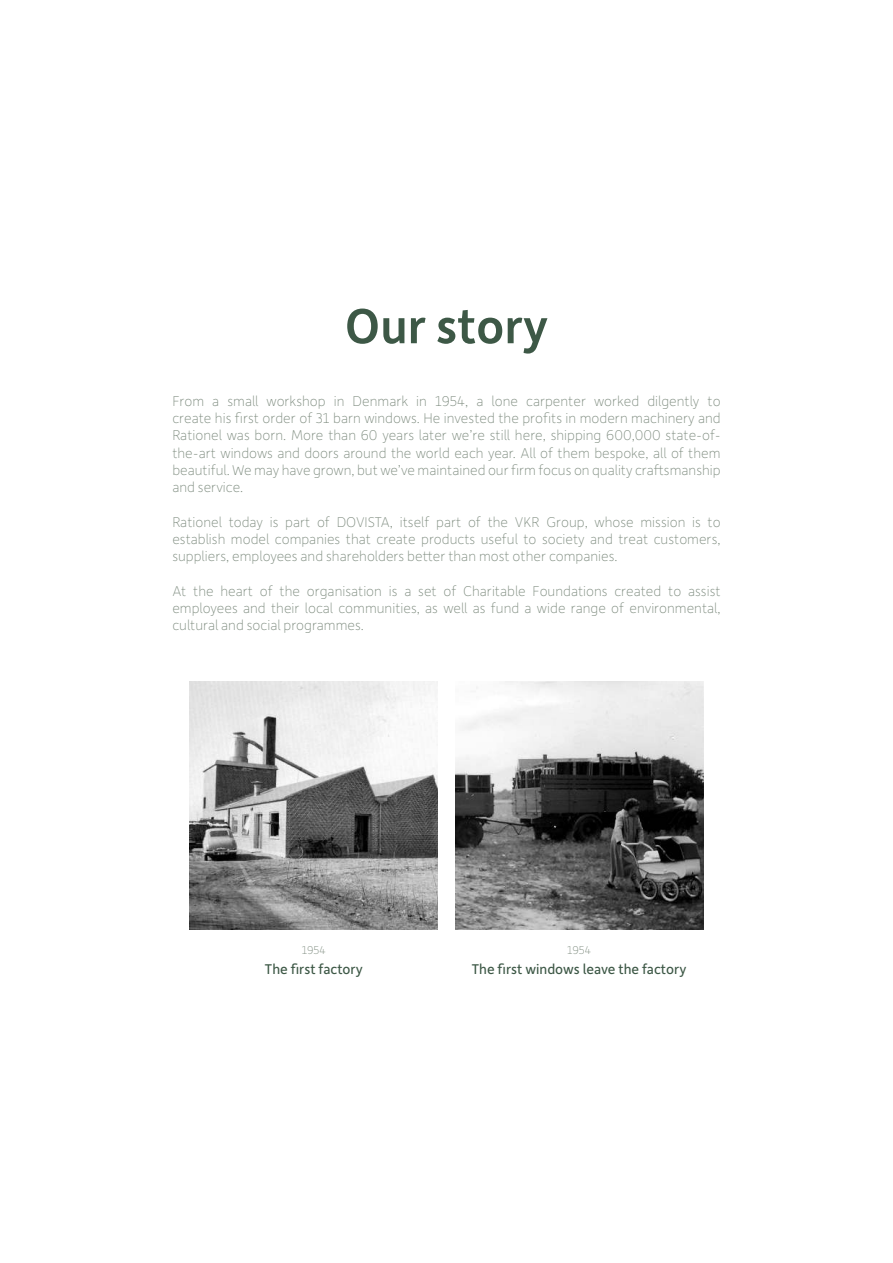
<style>
.page{position:relative;width:893px;height:1263px;background:#fff}
.page>*{position:absolute;margin:0;border:0;box-sizing:border-box;transform-origin:0 0}
.t1{font:500 52.5px "Depot New";color:#3d5846}
.t2{font:100 15px/17.2px "Depot New";color:#7b897c;text-align:justify}
.t3{font:15px "Depot New";color:#3d5846}
.t4{font:100 12px "Depot New";color:#7b897c}
</style>
<div class="page">
<img style="left:190px;top:681px;width:248px;height:248px">
<img style="left:455px;top:681px;width:248px;height:248px">
<h1 class="t1" style="left:345px;top:303px;width:205px">Our story</h1>
<p class="t2" style="left:172px;top:393px;width:550px">From a small workshop in Denmark in 1954, a lone carpenter worked dilgently to create his first order of 31 barn windows. He invested the profits in modern machinery and Rationel was born. More than 60 years later we’re still here, shipping 600,000 state-of&shy;the-art windows and doors around the world each year. All of them bespoke, all of them beautiful. We may have grown, but we’ve maintained our firm focus on quality craftsmanship and service.</p>
<p class="t2" style="left:172px;top:514px;width:550px">Rationel today is part of DOVISTA, itself part of the VKR Group, whose mission is to establish model companies that create products useful to society and treat customers, suppliers, employees and shareholders better than most other companies.</p>
<p class="t2" style="left:172px;top:583px;width:550px">At the heart of the organisation is a set of Charitable Foundations created to assist employees and their local communities, as well as fund a wide range of environmental, cultural and social programmes.</p>
<p class="t4" style="left:302px;top:945px;width:26px">1954</p>
<p class="t3" style="left:265px;top:962px;width:99px">The first factory</p>
<p class="t4" style="left:567px;top:945px;width:26px">1954</p>
<p class="t3" style="left:472px;top:962px;width:216px">The first windows leave the factory</p>
</div>
